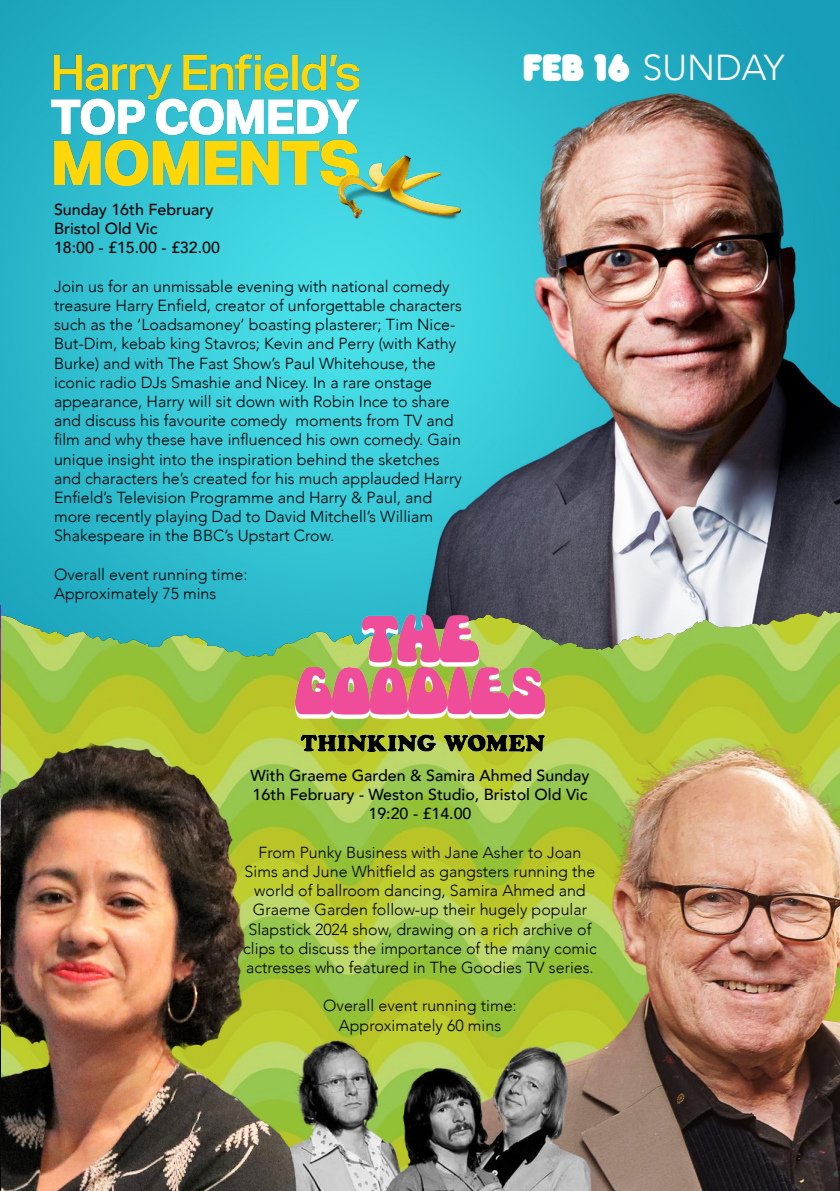
<style>
.page{position:relative;width:840px;height:1191px;background:#fff}
.page>*{position:absolute;margin:0;border:0;box-sizing:border-box;transform-origin:0 0}
.t1{font:40px "Frankfurter Std";color:#fff}
.t2{font:300 36px "Avenir";color:#fff}
.t3{font:300 16px/19.2px "Avenir";color:#000001;text-align:center}
.t4{font:500 16px/19.2px "Avenir";color:#000001}
</style>
<div class="page">
<img style="left:1px;top:657px;width:838px;height:534px">
<img style="left:483px;top:0;width:356px;height:657px">
<img style="left:0;top:0;width:483px;height:657px">
<img style="left:295px;top:614px;width:249px;height:137px">
<img style="left:0;top:606px;width:1px;height:585px">
<img style="left:51px;top:54px;width:307px;height:132px">
<img style="left:338px;top:156px;width:122px;height:66px">
<p class="t4" style="left:54px;top:199px;width:161px">Sunday 16th February</p>
<p class="t4" style="left:54px;top:218px;width:105px">Bristol Old Vic</p>
<p class="t4" style="left:54px;top:237px;width:167px">18:00 - £15.00 - £32.00</p>
<p class="t3" style="left:54px;top:277px;width:409px;text-align:left">Join us for an unmissable evening with national comedy treasure Harry Enfield, creator of unforgettable characters such as the ‘Loadsamoney’ boasting plasterer; Tim Nice-But-Dim, kebab king Stavros; Kevin and Perry (with Kathy Burke) and with The Fast Show’s Paul Whitehouse, the iconic radio DJs Smashie and Nicey. In a rare onstage appearance, Harry will sit down with Robin Ince to share and discuss his favourite comedy moments from TV and film and why these have influenced his own comedy. Gain unique insight into the inspiration behind the sketches and characters he’s created for his much applauded Harry Enfield’s Television Programme and Harry &amp; Paul, and more recently playing Dad to David Mitchell’s William Shakespeare in the BBC’s Upstart Crow.</p>
<p class="t3" style="left:54px;top:565px;width:195px">Overall event running time:</p>
<p class="t3" style="left:54px;top:584px;width:164px">Approximately 75 mins</p>
<p class="t1" style="left:522px;top:43px;width:109px">FEb 16</p>
<p class="t2" style="left:642px;top:46px;width:143px">SUNDAY</p>
<p class="t4" style="left:250px;top:765px;width:340px">With Graeme Garden &amp; Samira Ahmed Sunday<br>16th February - Weston Studio, Bristol Old Vic</p>
<p class="t4" style="left:368px;top:803px;width:104px">19:20 - £14.00</p>
<p class="t3" style="left:243px;top:842px;width:355px">From Punky Business with Jane Asher to Joan Sims and June Whitfield as gangsters running the world of ballroom dancing, Samira Ahmed and Graeme Garden follow-up their hugely popular Slapstick 2024 show, drawing on a rich archive of clips to discuss the importance of the many comic actresses who featured in The Goodies TV series.</p>
<p class="t3" style="left:323px;top:996px;width:195px">Overall event running time:</p>
<p class="t3" style="left:338px;top:1015px;width:164px">Approximately 60 mins</p>
</div>
